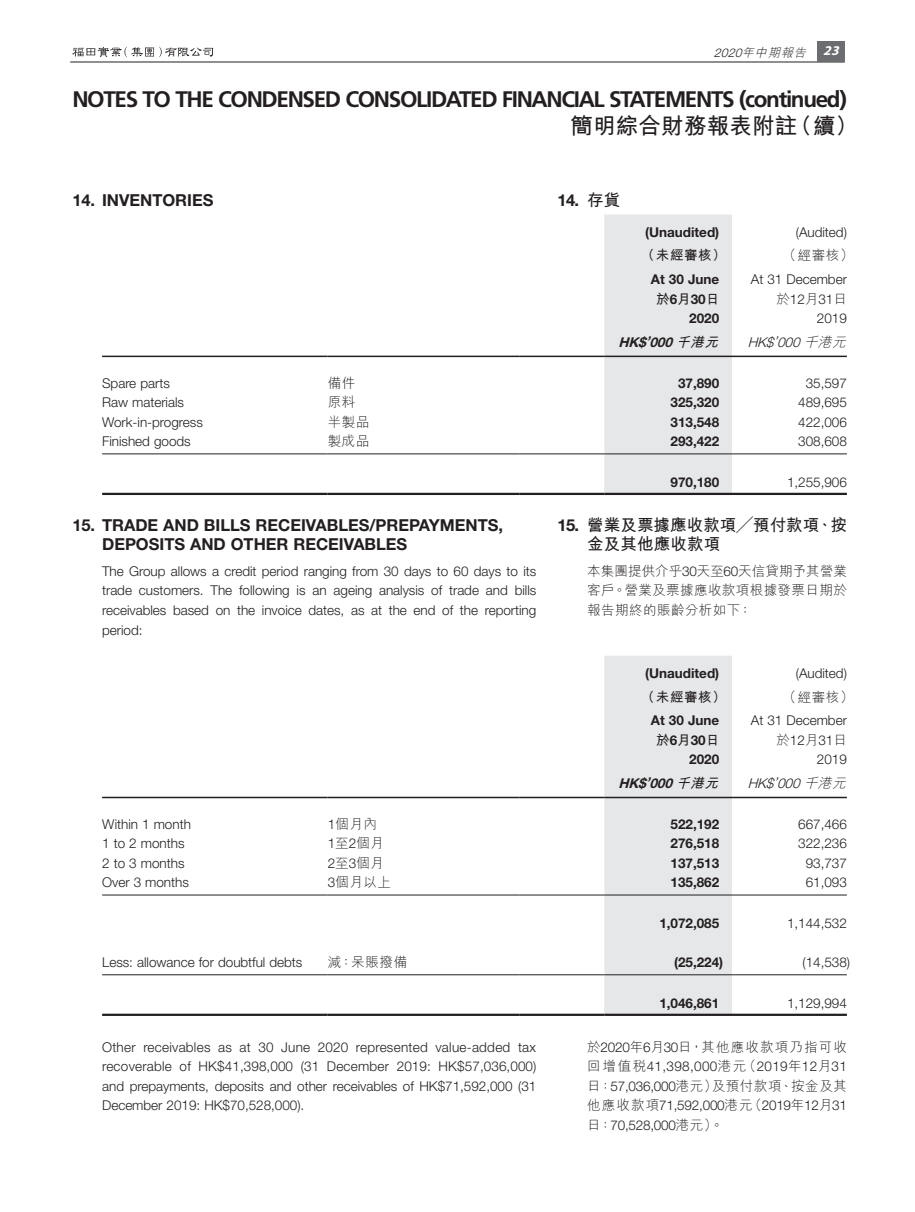
<style>
.page{position:relative;width:915px;height:1212px;background:#fff}
.page>*{position:absolute;margin:0;border:0;box-sizing:border-box;transform-origin:0 0}
.t1{font:700 22.5px "Frutiger LT Std";letter-spacing:-.06em;color:#231f20}
.t2{font:700 22.5px "M Hei HK";letter-spacing:.01em;color:#231f20}
.Heading_1{font:700 16.5px/19.5px "Helvetica Neue LT Std";color:#231f20}
.C_Heading_1{font:700 16.5px/19.5px "M Hei HK";letter-spacing:.005em;color:#231f20}
.C_Heading_1-2{font:700 16.5px "Helvetica Neue LT Std";color:#231f20}
.Body_Text{font:300 13.5px/19.5px "Helvetica Neue LT Std";color:#231f20;text-align:justify}
.Body_Text-2{font:700 13.5px "Helvetica Neue LT Std";color:#231f20}
.C_Body_Text{font:300 13.5px/19.5px "Helvetica Neue LT Std";letter-spacing:-.015em;color:#231f20;text-align:justify}
.C_Body_Text-2{font:300 13.5px/19.5px "M Hei HK";letter-spacing:.03em;color:#231f20;text-align:justify}
.Body_Text-3{font:300 13.5px "M Hei HK";letter-spacing:.05em;color:#231f20}
.Body_Text-4{font:700 13.5px "M Hei HK";letter-spacing:.05em;color:#231f20}
.Body_Text-5{font:italic 700 13.5px "Helvetica Neue LT Std";color:#231f20}
.Body_Text-6{font:italic 300 13.5px "Helvetica Neue LT Std";color:#231f20}
.t3{font:italic 300 12px "M Hei HK";color:#231f20}
.s1{font-family:"Helvetica Neue LT Std"}
.s2{font-family:"M Hei HK"}
</style>
<div class="page">
<svg style="left:72px;top:47px;width:141px;height:10px"></svg>
<hr style="left:70px;top:62px;width:774px;height:1px;background:#231f20">
<div style="left:816px;top:41px;width:28px;height:21px;background:#6c6d70"></div>
<div style="left:604px;top:215px;width:127px;height:278px;background:#e6e7e9"></div>
<hr style="left:102px;top:356px;width:225px;height:1px;background:#231f20">
<hr style="left:327px;top:356px;width:192px;height:1px;background:#231f20">
<hr style="left:519px;top:356px;width:85px;height:1px;background:#231f20">
<hr style="left:604px;top:356px;width:127px;height:1px;background:#231f20">
<hr style="left:731px;top:356px;width:115px;height:1px;background:#231f20">
<hr style="left:102px;top:453px;width:225px;height:1px;background:#231f20">
<hr style="left:327px;top:453px;width:192px;height:1px;background:#231f20">
<hr style="left:519px;top:453px;width:85px;height:1px;background:#231f20">
<hr style="left:604px;top:453px;width:127px;height:1px;background:#231f20">
<hr style="left:731px;top:453px;width:115px;height:1px;background:#231f20">
<hr style="left:102px;top:493px;width:225px;height:2px;background:#231f20">
<hr style="left:327px;top:493px;width:192px;height:2px;background:#231f20">
<hr style="left:519px;top:493px;width:85px;height:2px;background:#231f20">
<hr style="left:604px;top:493px;width:127px;height:2px;background:#231f20">
<hr style="left:731px;top:493px;width:115px;height:2px;background:#231f20">
<div style="left:604px;top:656px;width:127px;height:358px;background:#e6e7e9"></div>
<hr style="left:102px;top:797px;width:225px;height:1px;background:#231f20">
<hr style="left:327px;top:797px;width:192px;height:1px;background:#231f20">
<hr style="left:519px;top:797px;width:85px;height:1px;background:#231f20">
<hr style="left:604px;top:797px;width:127px;height:1px;background:#231f20">
<hr style="left:731px;top:797px;width:115px;height:1px;background:#231f20">
<hr style="left:102px;top:895px;width:225px;height:1px;background:#231f20">
<hr style="left:327px;top:895px;width:192px;height:1px;background:#231f20">
<hr style="left:519px;top:895px;width:85px;height:1px;background:#231f20">
<hr style="left:604px;top:895px;width:127px;height:1px;background:#231f20">
<hr style="left:731px;top:895px;width:115px;height:1px;background:#231f20">
<hr style="left:102px;top:974px;width:225px;height:1px;background:#231f20">
<hr style="left:327px;top:974px;width:192px;height:1px;background:#231f20">
<hr style="left:519px;top:974px;width:85px;height:1px;background:#231f20">
<hr style="left:604px;top:974px;width:127px;height:1px;background:#231f20">
<hr style="left:731px;top:974px;width:115px;height:1px;background:#231f20">
<hr style="left:102px;top:1014px;width:225px;height:2px;background:#231f20">
<hr style="left:327px;top:1014px;width:192px;height:2px;background:#231f20">
<hr style="left:519px;top:1014px;width:85px;height:2px;background:#231f20">
<hr style="left:604px;top:1014px;width:127px;height:2px;background:#231f20">
<hr style="left:731px;top:1014px;width:115px;height:2px;background:#231f20">
<p class="t3" style="left:713px;top:47px;width:131px"><span class="s1">2020</span>年中期報告 <sup>23</sup></p>
<h1 class="t1" style="left:72px;top:86px;width:775px">NOTES TO THE CONDENSED CONSOLIDATED FINANCIAL STATEMENTS (continued)</h1>
<h1 class="t2" style="left:570px;top:109px;width:289px">簡明綜合財務報表附註（續）</h1>
<p class="Heading_1" style="left:72px;top:190px;width:142px">14. INVENTORIES</p>
<p class="C_Heading_1-2" style="left:557px;top:190px;width:64px">14. <span class="s2">存貨</span></p>
<p class="Body_Text-2" style="left:645px;top:223px;width:75px">(Unaudited)</p>
<p class="Body_Text" style="left:795px;top:222px;width:53px">(Audited)</p>
<p class="Body_Text-4" style="left:640px;top:246px;width:86px">（未經審核）</p>
<p class="Body_Text-3" style="left:782px;top:248px;width:72px">（經審核）</p>
<p class="Body_Text-2" style="left:650px;top:271px;width:70px">At 30 June</p>
<p class="Body_Text-4" style="left:656px;top:289px;width:64px">於<span class="s1">6</span>月<span class="s1">30</span>日</p>
<p class="Body_Text-2" style="left:689px;top:310px;width:31px">2020</p>
<p class="Body_Text" style="left:750px;top:269px;width:97px">At 31 December</p>
<p class="Body_Text" style="left:776px;top:289px;width:72px"><span class="s2">於</span>12<span class="s2">月</span>31<span class="s2">日</span></p>
<p class="Body_Text" style="left:816px;top:308px;width:31px">2019</p>
<p class="Body_Text-5" style="left:618px;top:334px;width:105px">HK$’000<span class="s2">千港元</span></p>
<p class="Body_Text-6" style="left:747px;top:334px;width:103px">HK$’000<span class="s2">千港元</span></p>
<p class="Body_Text" style="left:102px;top:373px;width:69px">Spare parts</p>
<p class="Body_Text-3" style="left:327px;top:376px;width:29px">備件</p>
<p class="Body_Text-2" style="left:677px;top:374px;width:43px">37,890</p>
<p class="Body_Text" style="left:805px;top:373px;width:43px">35,597</p>
<p class="Body_Text" style="left:102px;top:392px;width:83px">Raw materials</p>
<p class="Body_Text-3" style="left:327px;top:395px;width:29px">原料</p>
<p class="Body_Text-2" style="left:670px;top:394px;width:50px">325,320</p>
<p class="Body_Text" style="left:798px;top:392px;width:50px">489,695</p>
<p class="Body_Text" style="left:102px;top:412px;width:102px">Work-in-progress</p>
<p class="Body_Text-3" style="left:327px;top:415px;width:43px">半製品</p>
<p class="Body_Text-2" style="left:670px;top:413px;width:50px">313,548</p>
<p class="Body_Text" style="left:798px;top:412px;width:50px">422,006</p>
<p class="Body_Text" style="left:102px;top:431px;width:90px">Finished goods</p>
<p class="Body_Text-3" style="left:327px;top:434px;width:43px">製成品</p>
<p class="Body_Text-2" style="left:670px;top:433px;width:50px">293,422</p>
<p class="Body_Text" style="left:798px;top:431px;width:50px">308,608</p>
<p class="Body_Text-2" style="left:670px;top:474px;width:50px">970,180</p>
<p class="Body_Text" style="left:786px;top:472px;width:61px">1,255,906</p>
<p class="Heading_1" style="left:102px;top:515px;width:402px;text-indent:-30px">15. TRADE AND BILLS RECEIVABLES/PREPAYMENTS,<br>DEPOSITS AND OTHER RECEIVABLES</p>
<p class="Body_Text" style="left:102px;top:561px;width:435px">The Group allows a credit period ranging from 30 days to 60 days to its trade customers. The following is an ageing analysis of trade and bills receivables based on the invoice dates, as at the end of the reporting period:</p>
<p class="Body_Text-2" style="left:645px;top:664px;width:75px">(Unaudited)</p>
<p class="Body_Text" style="left:795px;top:663px;width:53px">(Audited)</p>
<p class="Body_Text-4" style="left:640px;top:687px;width:86px">（未經審核）</p>
<p class="Body_Text-3" style="left:782px;top:690px;width:72px">（經審核）</p>
<p class="Body_Text-2" style="left:650px;top:712px;width:70px">At 30 June</p>
<p class="Body_Text-4" style="left:656px;top:730px;width:64px">於<span class="s1">6</span>月<span class="s1">30</span>日</p>
<p class="Body_Text-2" style="left:689px;top:751px;width:31px">2020</p>
<p class="C_Heading_1" style="left:587px;top:513px;width:261px;text-indent:-30px"><span class="s1">15.</span> 營業及票據應收款項╱預付款項、按金及其他應收款項</p>
<p class="C_Body_Text-2" style="left:587px;top:561px;width:261px">本集團提供介乎<span class="s1">30</span>天至<span class="s1">60</span>天信貸期予其營業客戶。營業及票據應收款項根據發票日期於報告期終的賬齡分析如下：</p>
<p class="Body_Text" style="left:750px;top:710px;width:97px">At 31 December</p>
<p class="Body_Text" style="left:776px;top:730px;width:72px"><span class="s2">於</span>12<span class="s2">月</span>31<span class="s2">日</span></p>
<p class="Body_Text" style="left:816px;top:749px;width:31px">2019</p>
<p class="Body_Text-5" style="left:618px;top:775px;width:105px">HK$’000<span class="s2">千港元</span></p>
<p class="Body_Text-6" style="left:747px;top:775px;width:103px">HK$’000<span class="s2">千港元</span></p>
<p class="Body_Text" style="left:102px;top:814px;width:90px">Within 1 month</p>
<p class="Body_Text-3" style="left:327px;top:817px;width:51px"><span class="s1">1</span>個月內</p>
<p class="Body_Text-2" style="left:670px;top:816px;width:50px">522,192</p>
<p class="Body_Text" style="left:798px;top:814px;width:50px">667,466</p>
<p class="Body_Text" style="left:102px;top:833px;width:84px">1 to 2 months</p>
<p class="Body_Text-3" style="left:327px;top:836px;width:58px"><span class="s1">1</span>至<span class="s1">2</span>個月</p>
<p class="Body_Text-2" style="left:670px;top:835px;width:50px">276,518</p>
<p class="Body_Text" style="left:798px;top:833px;width:50px">322,236</p>
<p class="Body_Text" style="left:102px;top:853px;width:84px">2 to 3 months</p>
<p class="Body_Text-3" style="left:327px;top:856px;width:58px"><span class="s1">2</span>至<span class="s1">3</span>個月</p>
<p class="Body_Text-2" style="left:670px;top:855px;width:50px">137,513</p>
<p class="Body_Text" style="left:805px;top:853px;width:43px">93,737</p>
<p class="Body_Text" style="left:102px;top:872px;width:88px">Over 3 months</p>
<p class="Body_Text-3" style="left:327px;top:875px;width:65px"><span class="s1">3</span>個月以上</p>
<p class="Body_Text-2" style="left:670px;top:874px;width:50px">135,862</p>
<p class="Body_Text" style="left:805px;top:872px;width:43px">61,093</p>
<p class="Body_Text-2" style="left:659px;top:915px;width:61px">1,072,085</p>
<p class="Body_Text" style="left:786px;top:913px;width:61px">1,144,532</p>
<p class="Body_Text" style="left:102px;top:952px;width:202px">Less: allowance for doubtful debts</p>
<p class="Body_Text-3" style="left:327px;top:955px;width:81px">減：呆賬撥備</p>
<p class="Body_Text-2" style="left:674px;top:954px;width:51px">(25,224)</p>
<p class="Body_Text" style="left:802px;top:952px;width:49px">(14,538)</p>
<p class="Body_Text-2" style="left:659px;top:995px;width:61px">1,046,861</p>
<p class="Body_Text" style="left:786px;top:993px;width:61px">1,129,994</p>
<p class="Body_Text" style="left:102px;top:1037px;width:435px">Other receivables as at 30 June 2020 represented value-added tax recoverable of HK$41,398,000 (31 December 2019: HK$57,036,000) and prepayments, deposits and other receivables of HK$71,592,000 (31<br>December 2019: HK$70,528,000).</p>
<p class="C_Body_Text" style="left:587px;top:1037px;width:261px"><span class="s2">於</span>2020<span class="s2">年</span>6<span class="s2">月</span>30<span class="s2">日，其他應收款項乃指可收回增值稅</span>41,398,000<span class="s2">港元（</span>2019<span class="s2">年</span>12<span class="s2">月</span>31<span class="s2">日：</span>57,036,000<span class="s2">港元）及預付款項、按金及其他應收款項</span>71,592,000<span class="s2">港元（</span>2019<span class="s2">年</span>12<span class="s2">月</span>31<span class="s2">日：</span>70,528,000<span class="s2">港元）。</span></p>
</div>
